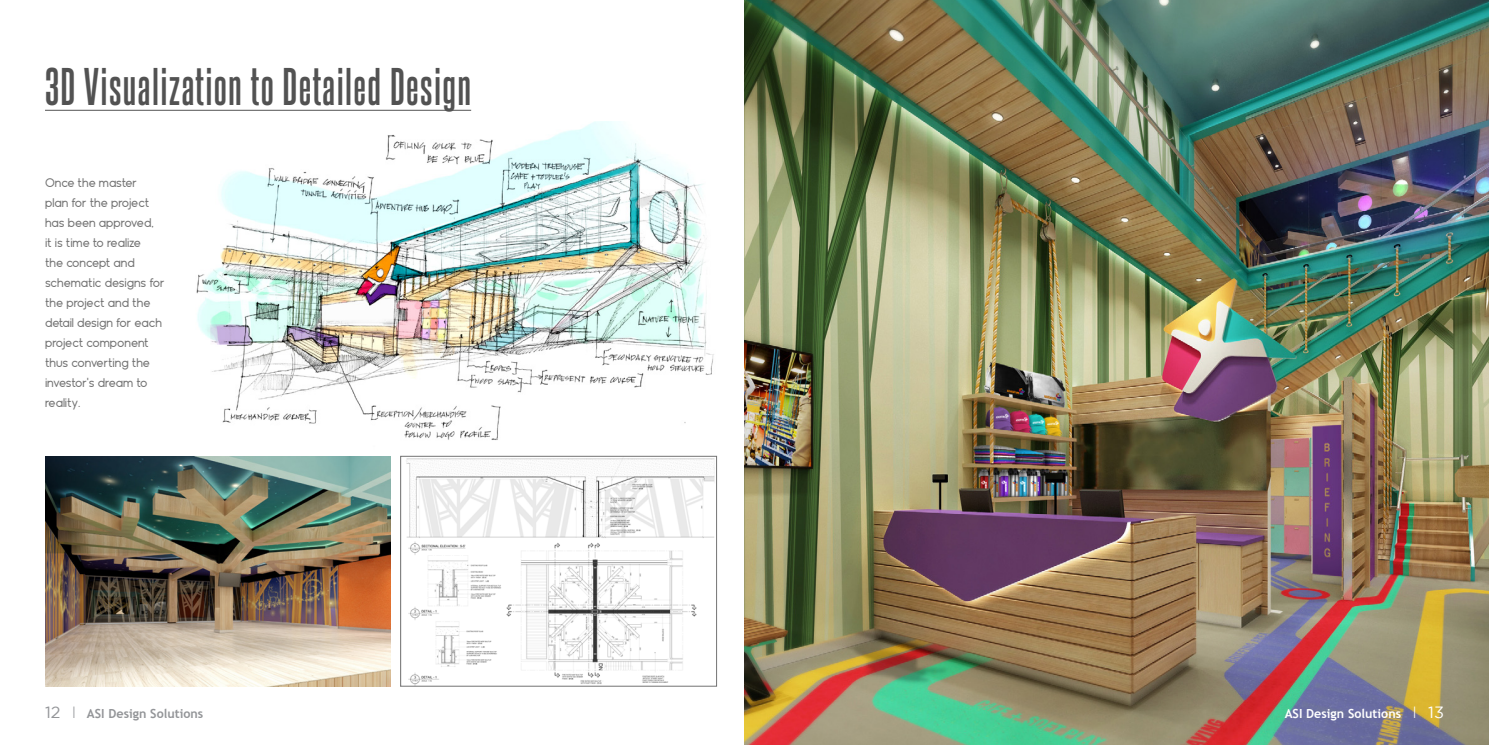
<style>
.page{position:relative;width:1489px;height:745px;background:#fff}
.page>*{position:absolute;margin:0;border:0;box-sizing:border-box;transform-origin:0 0}
.t1{font:700 45px "Steelfish Rg";letter-spacing:.03em;color:#525252}
.t2{font:12.5px/20px "Geomatrix";color:#737373}
.t3{font:700 12.5px "Trebuchet MS";color:#939598}
.t4{font:700 12.5px "Trebuchet MS";color:#fff}
.s1{font-family:"Gotham";font-weight:400;font-size:16.25px}
.s2{font-family:"Gotham";font-weight:300;font-size:16.25px}
</style>
<div class="page">
<img style="left:196px;top:121px;width:518px;height:319px">
<img style="left:744px;top:0;width:744px;height:744px">
<hr style="left:45px;top:110px;width:426px;height:1px;background:#525252">
<img style="left:45px;top:456px;width:345px;height:230px">
<img style="left:406px;top:458px;width:308px;height:226px">
<div style="left:400px;top:456px;width:316px;height:230px;border:1px solid #737373"></div>
<h1 class="t1" style="left:45px;top:55px;width:427px">3D Visualization to Detailed Design</h1>
<p class="t2" style="left:45px;top:173px;width:121px">Once the master<br>plan for the project has been approved,<br>it is time to realize<br>the concept and schematic designs for the project and the detail design for each project component thus converting the investor’s dream to reality.</p>
<p class="t3" style="left:45px;top:705px;width:160px"><span class="s1">12</span> <span class="s2">I</span> ASI Design Solutions</p>
<p class="t4" style="left:1284px;top:705px;width:161px">ASI Design Solutions <span class="s2">I</span> <span class="s1">13</span></p>
</div>
